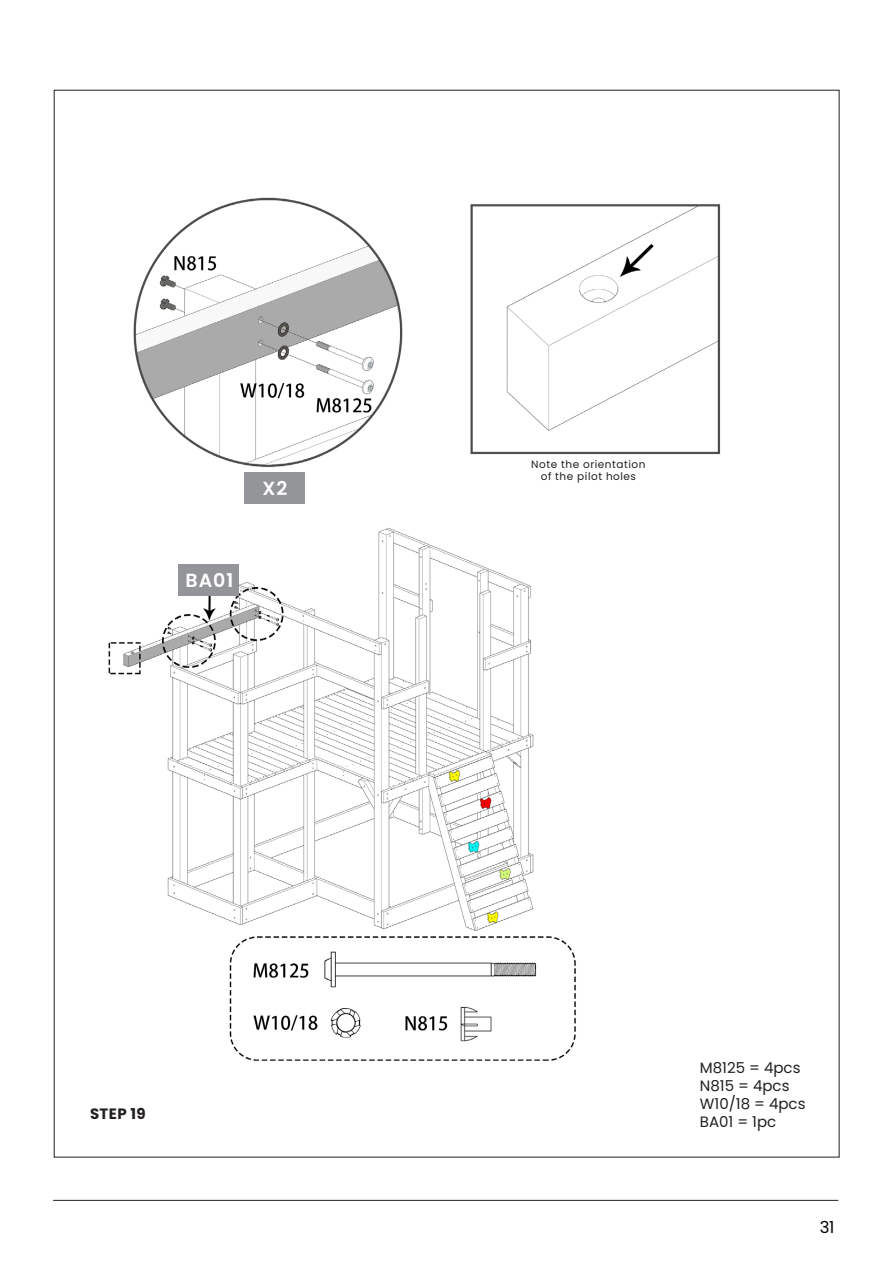
<style>
.page{position:relative;width:893px;height:1263px;background:#fff}
.page>*{position:absolute;margin:0;border:0;box-sizing:border-box;transform-origin:0 0}
.t1{font:600 19.05px "Poppins";letter-spacing:.05em;color:#fff}
.t2{font:16.5px "Poppins";color:#000}
.t3{font:15px "Poppins";color:#231f20}
.t4{font:700 15px "Poppins";letter-spacing:.025em;color:#231f20}
.t5{font:10.5px "Poppins";letter-spacing:.05em;color:#231f20}
</style>
<div class="page">
<hr style="left:53px;top:1200px;width:785px;height:1px;background:#231f20">
<img style="left:108px;top:197px;width:613px;height:864px">
<div style="left:488px;top:457px;width:196px;height:42px;background:#fff"></div>
<svg style="left:234px;top:496px;width:80px;height:50px"></svg>
<div style="left:244px;top:473px;width:60px;height:31px;background:#939598"></div>
<div style="left:178px;top:565px;width:61px;height:31px;background:#939598"></div>
<div style="left:597px;top:927px;width:189px;height:173px;background:#fff"></div>
<p class="t1" style="left:185px;top:570px;width:49px">BA01</p>
<p class="t1" style="left:262px;top:478px;width:26px">X2</p>
<p class="t4" style="left:90px;top:1105px;width:57px">STEP 19</p>
<p class="t5" style="left:531px;top:458px;width:116px">Note the orientation</p>
<p class="t5" style="left:541px;top:471px;width:97px">of the pilot holes</p>
<p class="t3" style="left:700px;top:1059px;width:102px">M8125 = 4pcs</p>
<p class="t3" style="left:700px;top:1077px;width:91px">N815 = 4pcs</p>
<p class="t3" style="left:700px;top:1095px;width:107px">W10/18 = 4pcs</p>
<p class="t3" style="left:700px;top:1113px;width:78px">BA01 = 1pc</p>
<p class="t2" style="left:820px;top:1217px;width:16px">31</p>
</div>
